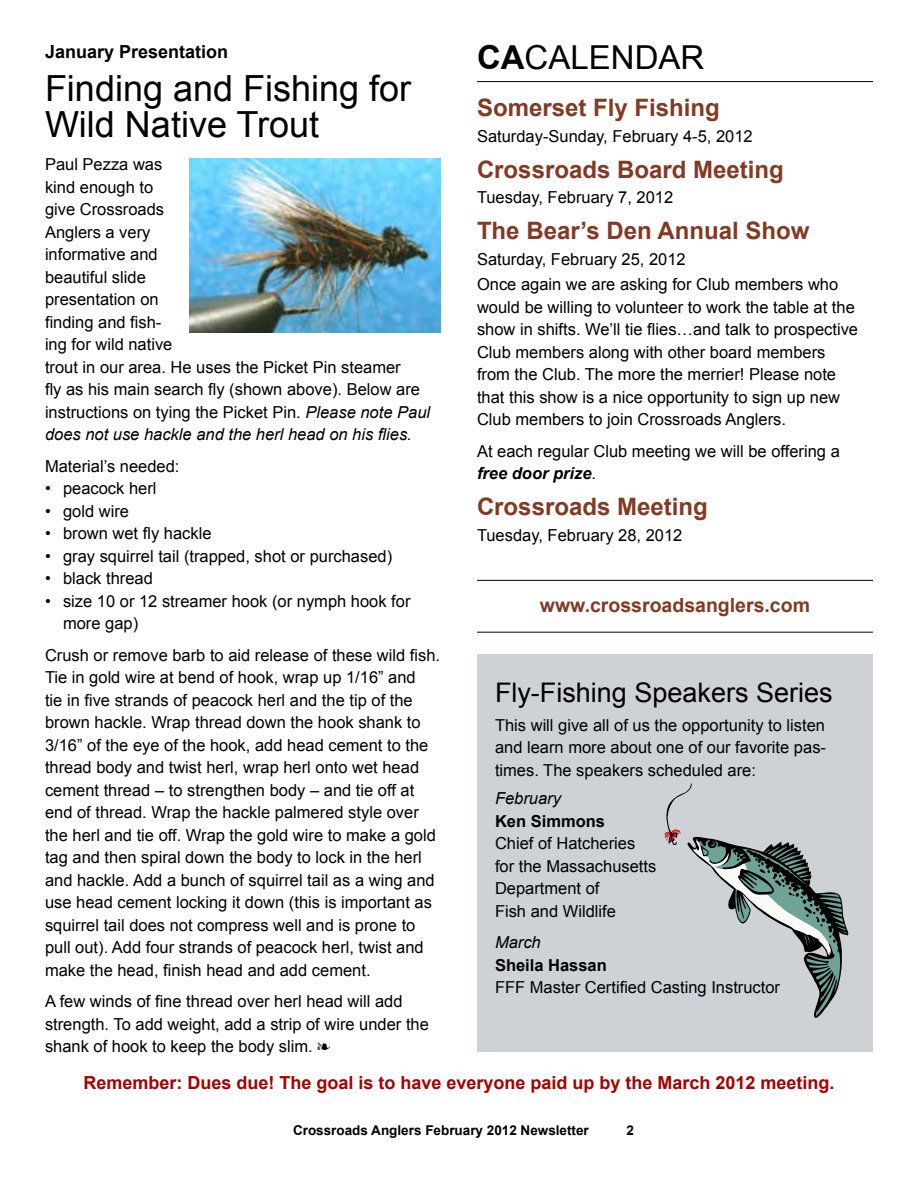
<style>
.page{position:relative;width:918px;height:1188px;background:#fff}
.page>*{position:absolute;margin:0;border:0;box-sizing:border-box;transform-origin:0 0}
.Head_A{font:36px/36px "Arial";color:#000}
.CACalendar{font:33px "Arial";color:#000}
.Head_A-2{font:27px "Arial";color:#000}
.Calendar_head{font:700 24px "Arial";color:#833a24}
.Head_B{font:700 24px "Arial";color:#833a24}
.Text_A{font:700 19.5px "Arial";color:#833a24}
.Head_B-2{font:700 18px "Arial";color:#a40000}
.Head_B-3{font:700 18px "Arial";color:#000}
.Text_A-2{font:16.5px/22.5px "Arial";color:#000}
.t1{font:700 13.5px "Arial";color:#000}
.s1{font-style:italic}
.s2{font-weight:700}
.s3{font-weight:700;font-style:italic}
</style>
<div class="page">
<div style="left:477px;top:654px;width:396px;height:397px;background:#ced2d6"></div>
<hr style="left:477px;top:81px;width:396px;height:1px;background:#000">
<img style="left:189px;top:158px;width:252px;height:174px">
<hr style="left:477px;top:580px;width:396px;height:1px;background:#000">
<hr style="left:477px;top:632px;width:396px;height:1px;background:#000">
<svg style="left:664px;top:783px;width:185px;height:235px"></svg>
<p class="Head_B-3" style="left:45px;top:40px;width:185px">January Presentation</p>
<p class="Head_A" style="left:45px;top:71px;width:368px">Finding and Fishing for<br>Wild Native Trout</p>
<p class="Text_A-2" style="left:45px;top:153px;width:387px">Paul Pezza was<br>kind enough to<br>give Crossroads<br>Anglers a very<br>informative and<br>beautiful slide<br>presentation on<br>finding and fish-<br>ing for wild native<br>trout in our area. He uses the Picket Pin steamer<br>fly as his main search fly (shown above). Below are instructions on tying the Picket Pin. <span class="s1">Please note Paul does not use hackle and the herl head on his flies.</span></p>
<p class="Text_A-2" style="left:45px;top:455px;width:136px">Material’s needed:</p>
<p class="Text_A-2" style="left:45px;top:477px;width:113px">• peacock herl</p>
<p class="Text_A-2" style="left:45px;top:500px;width:86px">• gold wire</p>
<p class="Text_A-2" style="left:45px;top:522px;width:168px">• brown wet fly hackle</p>
<p class="Text_A-2" style="left:45px;top:545px;width:349px">• gray squirrel tail (trapped, shot or purchased)</p>
<p class="Text_A-2" style="left:45px;top:567px;width:109px">• black thread</p>
<p class="Text_A-2" style="left:63px;top:590px;width:349px;text-indent:-18px">• size 10 or 12 streamer hook (or nymph hook for more gap)</p>
<p class="Text_A-2" style="left:45px;top:644px;width:397px">Crush or remove barb to aid release of these wild fish.<br>Tie in gold wire at bend of hook, wrap up 1/16” and<br>tie in five strands of peacock herl and the tip of the brown hackle. Wrap thread down the hook shank to 3/16” of the eye of the hook, add head cement to the thread body and twist herl, wrap herl onto wet head cement thread – to strengthen body – and tie off at end of thread. Wrap the hackle palmered style over the herl and tie off. Wrap the gold wire to make a gold tag and then spiral down the body to lock in the herl and hackle. Add a bunch of squirrel tail as a wing and use head cement locking it down (this is important as squirrel tail does not compress well and is prone to pull out). Add four strands of peacock herl, twist and make the head, finish head and add cement.</p>
<p class="Text_A-2" style="left:45px;top:990px;width:385px">A few winds of fine thread over herl head will add strength. To add weight, add a strip of wire under the shank of hook to keep the body slim. ❧</p>
<p class="CACalendar" style="left:477px;top:36px;width:229px"><span class="s2">CA</span>CALENDAR</p>
<p class="Calendar_head" style="left:477px;top:92px;width:244px">Somerset Fly Fishing</p>
<p class="Text_A-2" style="left:477px;top:125px;width:277px">Saturday-Sunday, February 4-5, 2012</p>
<p class="Calendar_head" style="left:477px;top:154px;width:308px">Crossroads Board Meeting</p>
<p class="Text_A-2" style="left:477px;top:187px;width:198px">Tuesday, February 7, 2012</p>
<p class="Head_B" style="left:477px;top:215px;width:334px">The Bear’s Den Annual Show</p>
<p class="Text_A-2" style="left:477px;top:248px;width:210px">Saturday, February 25, 2012</p>
<p class="Text_A-2" style="left:477px;top:274px;width:383px">Once again we are asking for Club members who would be willing to volunteer to work the table at the show in shifts. We’ll tie flies…and talk to prospective Club members along with other board members from the Club. The more the merrier! Please note that this show is a nice opportunity to sign up new Club members to join Crossroads Anglers.</p>
<p class="Text_A-2" style="left:477px;top:440px;width:364px">At each regular Club meeting we will be offering a <span class="s3">free door prize</span>.</p>
<p class="Calendar_head" style="left:477px;top:491px;width:232px">Crossroads Meeting</p>
<p class="Text_A-2" style="left:477px;top:524px;width:207px">Tuesday, February 28, 2012</p>
<p class="Text_A" style="left:540px;top:592px;width:272px">www.crossroadsanglers.com</p>
<p class="Head_A-2" style="left:495px;top:675px;width:339px">Fly-Fishing Speakers Series</p>
<p class="Text_A-2" style="left:495px;top:714px;width:333px;text-align:justify">This will give all of us the opportunity to listen and learn more about one of our favorite pas&shy;times. The speakers scheduled are:</p>
<p class="Text_A-2" style="left:495px;top:787px;width:163px"><span class="s1">February<br></span><span class="s2">Ken Simmons<br></span>Chief of Hatcheries for the Massachusetts<br>Department of<br>Fish and Wildlife</p>
<p class="Text_A-2" style="left:495px;top:931px;width:287px"><span class="s1">March<br></span><span class="s2">Sheila Hassan<br></span>FFF Master Certified Casting Instructor</p>
<p class="Head_B-2" style="left:83px;top:1071px;width:753px">Remember: Dues due! The goal is to have everyone paid up by the March 2012 meeting.</p>
<p class="t1" style="left:293px;top:1121px;width:297px">Crossroads Anglers February 2012 Newsletter</p>
<p class="t1" style="left:626px;top:1121px;width:9px">2</p>
</div>
